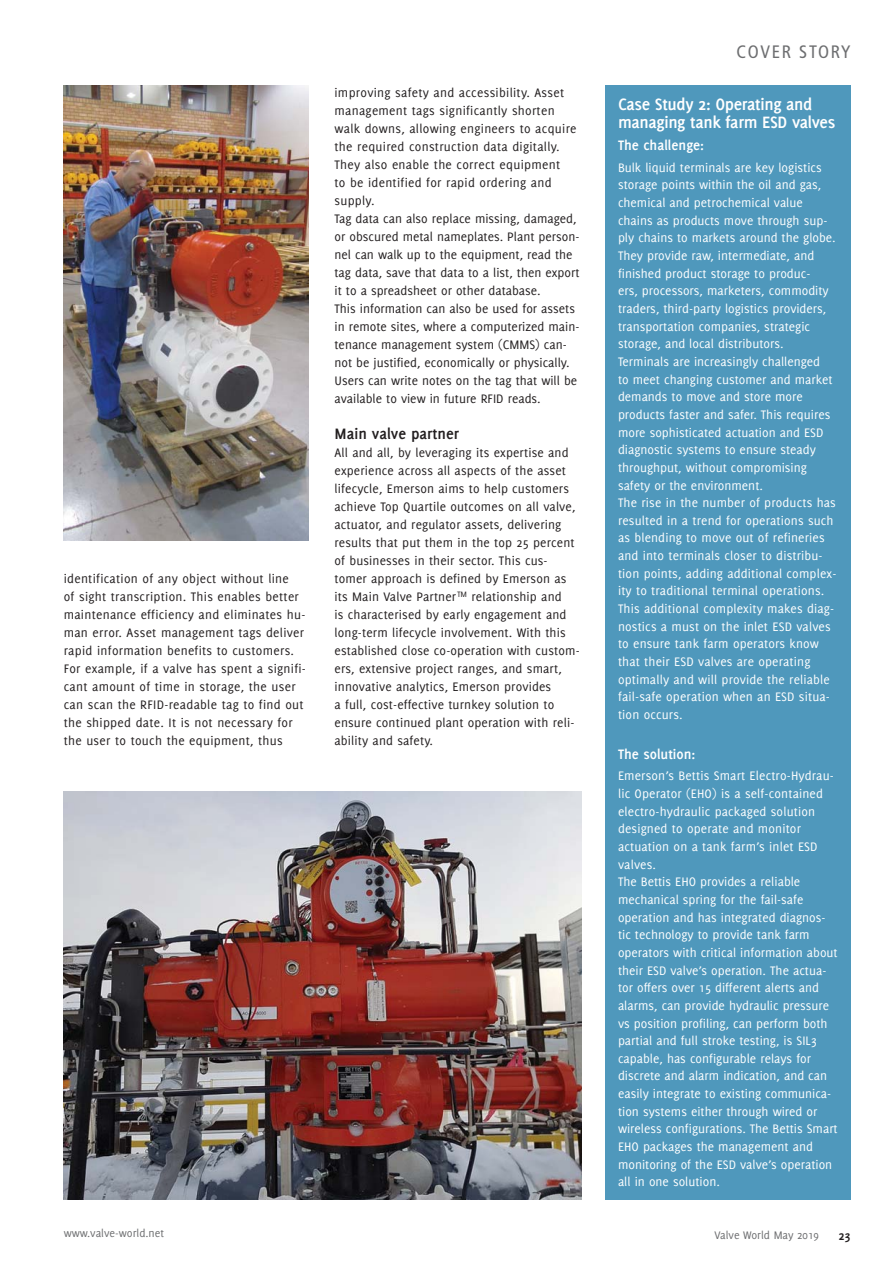
<style>
.page{position:relative;width:893px;height:1263px;background:#fff}
.page>*{position:absolute;margin:0;border:0;box-sizing:border-box;transform-origin:0 0}
.t1{font:700 18px/17.7px "Delicious";letter-spacing:-.02em;color:#fff}
.t2{font:condensed 18px "Frutiger";letter-spacing:.1em;color:#6d6e70}
.t3{font:700 16.5px "Delicious";color:#231f20}
.t4{font:700 15px "Delicious";color:#fff}
.t5{font:13.5px/17.7px "Delicious";color:#fff}
.t6{font:13.5px/18px "Delicious";letter-spacing:.01em;color:#231f20}
.t7{font:700 13.5px "Delicious";color:#231f20}
.t8{font:12px "Delicious";color:#6d6e70}
</style>
<div class="page">
<div style="left:605px;top:85px;width:245px;height:1114px;background:#4f98bc"></div>
<img style="left:64px;top:791px;width:518px;height:408px">
<img style="left:64px;top:85px;width:245px;height:455px">
<p class="t6" style="left:64px;top:570px;width:244px">identification of any object without line<br>of sight transcription. This enables better maintenance efficiency and eliminates hu&shy;man error. Asset management tags deliver rapid information benefits to customers.<br>For example, if a valve has spent a signifi&shy;cant amount of time in storage, the user can scan the RFID-readable tag to find out the shipped date. It is not necessary for the user to touch the equipment, thus</p>
<p class="t6" style="left:334px;top:84px;width:247px">improving safety and accessibility. Asset management tags significantly shorten walk downs, allowing engineers to acquire the required construction data digitally.<br>They also enable the correct equipment<br>to be identified for rapid ordering and supply.<br>Tag data can also replace missing, damaged, or obscured metal nameplates. Plant person&shy;nel can walk up to the equipment, read the tag data, save that data to a list, then export it to a spreadsheet or other database.<br>This information can also be used for assets in remote sites, where a computerized main&shy;tenance management system (CMMS) can&shy;not be justified, economically or physically.<br>Users can write notes on the tag that will be available to view in future RFID reads.</p>
<p class="t3" style="left:334px;top:427px;width:126px">Main valve partner</p>
<p class="t6" style="left:334px;top:444px;width:247px">All and all, by leveraging its expertise and experience across all aspects of the asset lifecycle, Emerson aims to help customers achieve Top Quartile outcomes on all valve, actuator, and regulator assets, delivering results that put them in the top 25 percent of businesses in their sector. This cus&shy;tomer approach is defined by Emerson as its Main Valve Partner™ relationship and<br>is characterised by early engagement and long-term lifecycle involvement. With this established close co-operation with custom&shy;ers, extensive project ranges, and smart, innovative analytics, Emerson provides<br>a full, cost-effective turnkey solution to ensure continued plant operation with reli&shy;ability and safety.</p>
<h1 class="t2" style="left:736px;top:44px;width:116px">COVER STORY</h1>
<h1 class="t1" style="left:618px;top:97px;width:219px">Case Study 2: Operating and managing tank farm ESD valves</h1>
<p class="t4" style="left:618px;top:139px;width:88px">The challenge:</p>
<p class="t5" style="left:618px;top:160px;width:220px">Bulk liquid terminals are key logistics storage points within the oil and gas, chemical and petrochemical value chains as products move through sup&shy;ply chains to markets around the globe.<br>They provide raw, intermediate, and finished product storage to produc-<br>ers, processors, marketers, commodity traders, third-party logistics providers, transportation companies, strategic storage, and local distributors.<br>Terminals are increasingly challenged<br>to meet changing customer and market demands to move and store more products faster and safer. This requires more sophisticated actuation and ESD diagnostic systems to ensure steady throughput, without compromising safety or the environment.<br>The rise in the number of products has resulted in a trend for operations such as blending to move out of refineries and into terminals closer to distribu&shy;tion points, adding additional complex&shy;ity to traditional terminal operations.<br>This additional complexity makes diag&shy;nostics a must on the inlet ESD valves to ensure tank farm operators know that their ESD valves are operating optimally and will provide the reliable fail-safe operation when an ESD situa&shy;tion occurs.</p>
<p class="t4" style="left:618px;top:748px;width:79px">The solution:</p>
<p class="t5" style="left:618px;top:768px;width:221px">Emerson’s Bettis Smart Electro-Hydrau&shy;lic Operator (EHO) is a self-contained electro-hydraulic packaged solution designed to operate and monitor actuation on a tank farm’s inlet ESD valves.<br>The Bettis EHO provides a reliable mechanical spring for the fail-safe operation and has integrated diagnos&shy;tic technology to provide tank farm operators with critical information about their ESD valve’s operation. The actua&shy;tor offers over 15 different alerts and alarms, can provide hydraulic pressure vs position profiling, can perform both partial and full stroke testing, is SIL3 capable, has configurable relays for discrete and alarm indication, and can easily integrate to existing communica&shy;tion systems either through wired or wireless configurations. The Bettis Smart EHO packages the management and monitoring of the ESD valve’s operation all in one solution.</p>
<p class="t8" style="left:64px;top:1228px;width:102px">www.valve-world.net</p>
<p class="t8" style="left:714px;top:1231px;width:106px">Valve World May 2019</p>
<p class="t7" style="left:838px;top:1230px;width:14px">23</p>
</div>
